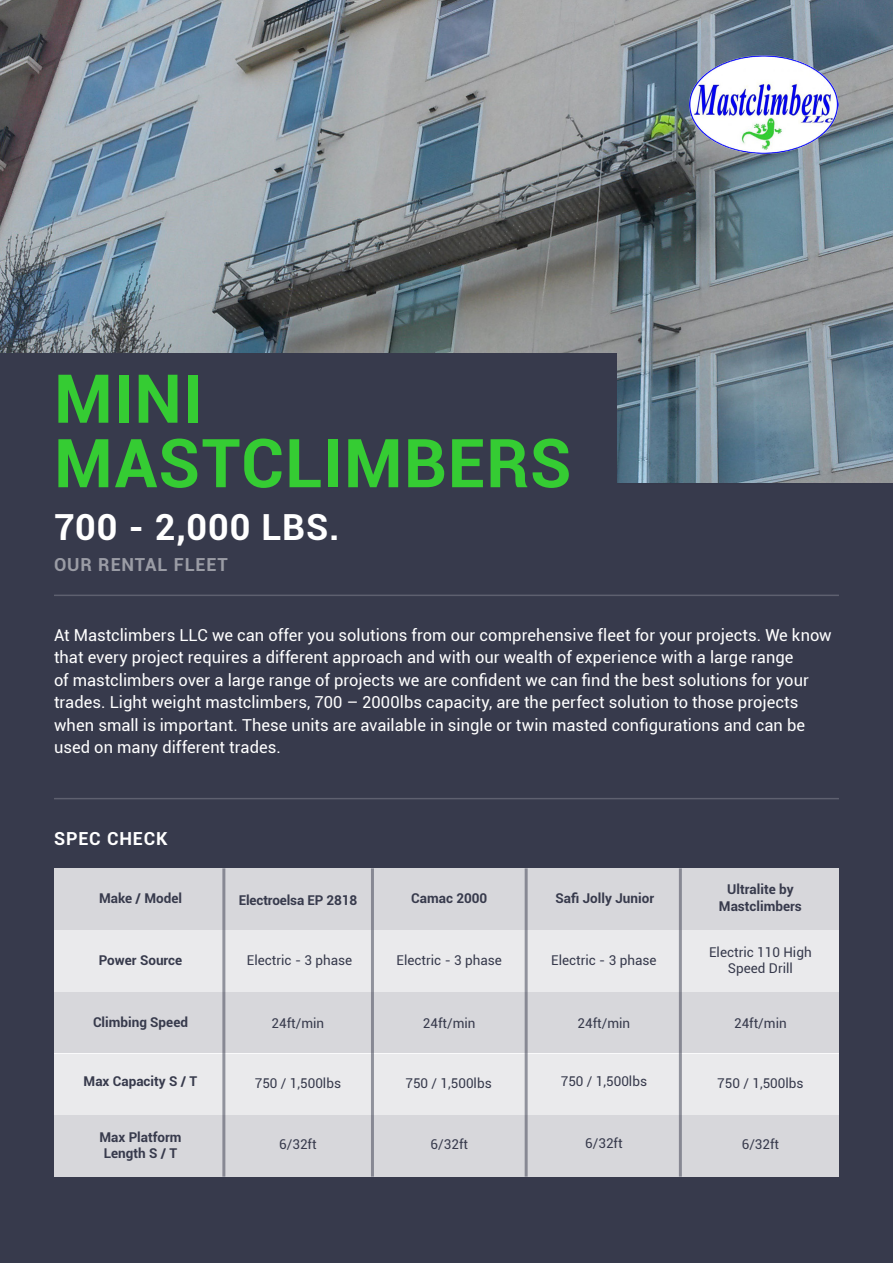
<style>
.page{position:relative;width:893px;height:1263px;background:#fff}
.page>*{position:absolute;margin:0;border:0;box-sizing:border-box;transform-origin:0 0}
.t1{font:700 67.5px "Roboto";letter-spacing:.015em;color:#35cc33}
.t2{font:700 36px "Roboto";letter-spacing:.03em;color:#fff}
.t3{font:700 18px "Roboto";letter-spacing:.05em;color:#fff}
.t4{font:16.5px/22.5px "Roboto";letter-spacing:.005em;color:#fff}
.t5{font:13.5px "Roboto";color:#373a4c}
.t6{font:700 13.5px "Roboto";color:#373a4c}
</style>
<div class="page">
<div style="left:0;top:171px;width:893px;height:1092px;background:#373a4c"></div>
<img style="left:0;top:0;width:893px;height:483px">
<div style="left:0;top:353px;width:617px;height:227px;background:#373a4c"></div>
<hr style="left:54px;top:595px;width:785px;height:1px;background:#fff">
<hr style="left:54px;top:798px;width:785px;height:1px;background:#fff">
<div style="left:54px;top:868px;width:785px;height:62px;background:#d7d7db"></div>
<div style="left:54px;top:930px;width:785px;height:62px;background:#eaeaec"></div>
<div style="left:54px;top:992px;width:785px;height:61px;background:#d7d7db"></div>
<div style="left:54px;top:1053px;width:785px;height:62px;background:#eaeaec"></div>
<div style="left:54px;top:1115px;width:785px;height:62px;background:#d7d7db"></div>
<hr style="left:222px;top:868px;width:3px;height:309px;background:#373a4c">
<hr style="left:371px;top:868px;width:3px;height:309px;background:#373a4c">
<hr style="left:525px;top:868px;width:3px;height:309px;background:#373a4c">
<hr style="left:679px;top:868px;width:3px;height:309px;background:#373a4c">
<img style="left:689px;top:54px;width:150px;height:101px">
<p class="t1" style="left:54px;top:351px;width:150px">MINI</p>
<p class="t1" style="left:54px;top:416px;width:519px">MASTCLIMBERS</p>
<p class="t2" style="left:54px;top:501px;width:287px">700 - 2,000 LBS.</p>
<p class="t3" style="left:54px;top:552px;width:175px">OUR RENTAL FLEET</p>
<p class="t4" style="left:54px;top:623px;width:779px">At Mastclimbers LLC we can offer you solutions from our comprehensive fleet for your projects. We know that every project requires a different approach and with our wealth of experience with a large range<br>of mastclimbers over a large range of projects we are confident we can find the best solutions for your trades. Light weight mastclimbers, 700 – 2000lbs capacity, are the perfect solution to those projects when small is important. These units are available in single or twin masted configurations and can be used on many different trades.</p>
<p class="t3" style="left:54px;top:825px;width:115px">SPEC CHECK</p>
<p class="t6" style="left:99px;top:889px;width:84px">Make / Model</p>
<p class="t6" style="left:239px;top:891px;width:120px">Electroelsa EP 2818</p>
<p class="t6" style="left:411px;top:888px;width:78px">Camac 2000</p>
<p class="t6" style="left:556px;top:889px;width:100px">Safi Jolly Junior</p>
<p class="t5" style="left:247px;top:950px;width:107px">Electric - 3 phase</p>
<p class="t6" style="left:99px;top:951px;width:85px">Power Source</p>
<p class="t5" style="left:397px;top:951px;width:107px">Electric - 3 phase</p>
<p class="t5" style="left:551px;top:951px;width:107px">Electric - 3 phase</p>
<p class="t6" style="left:727px;top:880px;width:68px">Ultralite by</p>
<p class="t6" style="left:719px;top:896px;width:84px">Mastclimbers</p>
<p class="t5" style="left:709px;top:942px;width:104px">Electric 110 High</p>
<p class="t5" style="left:728px;top:958px;width:67px">Speed Drill</p>
<p class="t6" style="left:93px;top:1012px;width:96px">Climbing Speed</p>
<p class="t5" style="left:272px;top:1014px;width:54px">24ft/min</p>
<p class="t5" style="left:423px;top:1014px;width:54px">24ft/min</p>
<p class="t5" style="left:578px;top:1014px;width:54px">24ft/min</p>
<p class="t5" style="left:734px;top:1014px;width:54px">24ft/min</p>
<p class="t6" style="left:84px;top:1072px;width:115px">Max Capacity S / T</p>
<p class="t5" style="left:255px;top:1073px;width:88px">750 / 1,500lbs</p>
<p class="t5" style="left:405px;top:1073px;width:88px">750 / 1,500lbs</p>
<p class="t5" style="left:561px;top:1072px;width:88px">750 / 1,500lbs</p>
<p class="t5" style="left:717px;top:1073px;width:88px">750 / 1,500lbs</p>
<p class="t6" style="left:99px;top:1127px;width:84px">Max Platform</p>
<p class="t6" style="left:104px;top:1143px;width:75px">Length S / T</p>
<p class="t5" style="left:279px;top:1135px;width:39px">6/32ft</p>
<p class="t5" style="left:431px;top:1135px;width:39px">6/32ft</p>
<p class="t5" style="left:585px;top:1134px;width:39px">6/32ft</p>
<p class="t5" style="left:742px;top:1135px;width:39px">6/32ft</p>
</div>
